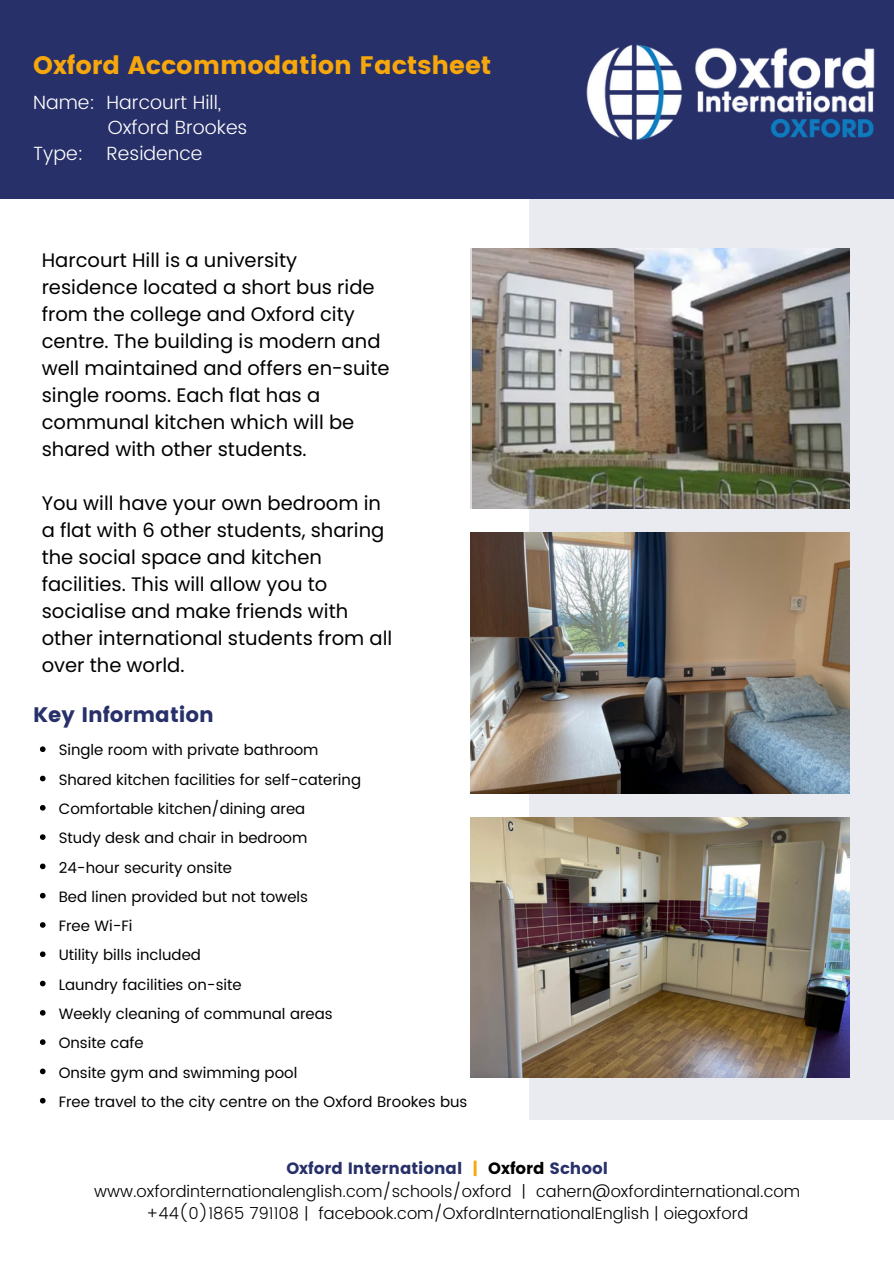
<style>
.page{position:relative;width:894px;height:1264px;background:#fff}
.page>*{position:absolute;margin:0;border:0;box-sizing:border-box;transform-origin:0 0}
.t1{font:25.2px "Poppins";color:#f7a70b}
.t2{font:21px "Poppins";color:#273068}
.t3{font:19.5px/27px "Poppins";color:#000}
.t4{font:300 19.05px "Poppins";color:#fff}
.t5{font:300 16.35px "Poppins";color:#000}
.t6{font:16.35px "Poppins";color:#273068}
.t7{font:15px "Poppins";color:#000}
.s1{color:#f7a70b}
.s2{color:#000}
</style>
<div class="page">
<div style="left:529px;top:89px;width:364px;height:1031px;background:#eaebf0"></div>
<div style="left:0;top:0;width:893px;height:198px;background:#273068"></div>
<img style="left:470px;top:533px;width:378px;height:260px">
<img style="left:470px;top:817px;width:378px;height:260px">
<img style="left:586px;top:44px;width:289px;height:96px">
<img style="left:472px;top:248px;width:377px;height:261px">
<svg style="left:40px;top:746px;width:6px;height:6px"></svg>
<svg style="left:40px;top:775px;width:6px;height:6px"></svg>
<svg style="left:40px;top:805px;width:6px;height:5px"></svg>
<svg style="left:40px;top:834px;width:6px;height:6px"></svg>
<svg style="left:40px;top:863px;width:6px;height:6px"></svg>
<svg style="left:40px;top:892px;width:6px;height:6px"></svg>
<svg style="left:40px;top:922px;width:6px;height:5px"></svg>
<svg style="left:40px;top:951px;width:6px;height:6px"></svg>
<svg style="left:40px;top:980px;width:6px;height:6px"></svg>
<svg style="left:40px;top:1010px;width:6px;height:5px"></svg>
<svg style="left:40px;top:1039px;width:6px;height:5px"></svg>
<svg style="left:40px;top:1068px;width:6px;height:6px"></svg>
<svg style="left:40px;top:1097px;width:6px;height:6px"></svg>
<p class="t1" style="left:33px;top:51px;width:459px">Oxford Accommodation Factsheet</p>
<p class="t4" style="left:33px;top:91px;width:189px">Name: Harcourt Hill,</p>
<p class="t4" style="left:108px;top:117px;width:141px">Oxford Brookes</p>
<p class="t4" style="left:33px;top:143px;width:171px">Type: Residence</p>
<p class="t3" style="left:42px;top:246px;width:349px">Harcourt Hill is a university residence located a short bus ride from the college and Oxford city centre. The building is modern and well maintained and offers en-suite single rooms. Each flat has a communal kitchen which will be shared with other students.</p>
<p class="t3" style="left:42px;top:490px;width:352px">You will have your own bedroom in a flat with 6 other students, sharing the social space and kitchen facilities. This will allow you to socialise and make friends with other international students from all over the world.</p>
<p class="t2" style="left:33px;top:702px;width:182px">Key Information</p>
<p class="t7" style="left:59px;top:741px;width:261px">Single room with private bathroom</p>
<p class="t7" style="left:59px;top:770px;width:304px">Shared kitchen facilities for self-catering</p>
<p class="t7" style="left:59px;top:800px;width:248px">Comfortable kitchen/dining area</p>
<p class="t7" style="left:59px;top:829px;width:250px">Study desk and chair in bedroom</p>
<p class="t7" style="left:59px;top:858px;width:175px">24-hour security onsite</p>
<p class="t7" style="left:59px;top:887px;width:251px">Bed linen provided but not towels</p>
<p class="t7" style="left:59px;top:917px;width:75px">Free Wi-Fi</p>
<p class="t7" style="left:59px;top:946px;width:144px">Utility bills included</p>
<p class="t7" style="left:59px;top:975px;width:184px">Laundry facilities on-site</p>
<p class="t7" style="left:59px;top:1005px;width:275px">Weekly cleaning of communal areas</p>
<p class="t7" style="left:59px;top:1034px;width:86px">Onsite cafe</p>
<p class="t7" style="left:59px;top:1063px;width:240px">Onsite gym and swimming pool</p>
<p class="t7" style="left:59px;top:1092px;width:410px">Free travel to the city centre on the Oxford Brookes bus</p>
<p class="t6" style="left:286px;top:1158px;width:323px">Oxford International <span class="s1">|</span> <span class="s2">Oxford</span> School</p>
<p class="t5" style="left:94px;top:1181px;width:707px">www.oxfordinternationalenglish.com/schools/oxford | cahern@oxfordinternational.com</p>
<p class="t5" style="left:146px;top:1203px;width:603px">+44(0)1865 791108 | facebook.com/OxfordInternationalEnglish | oiegoxford</p>
</div>
